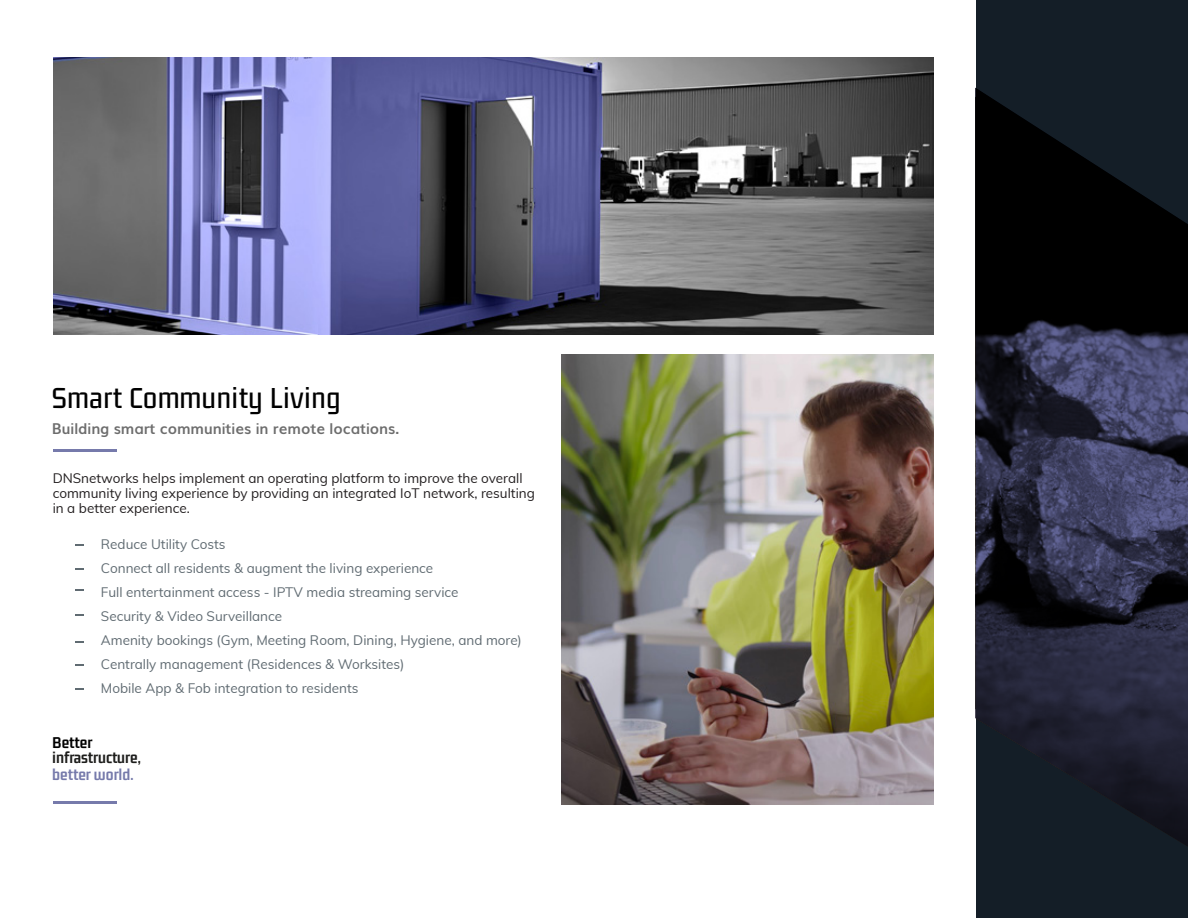
<style>
.page{position:relative;width:1188px;height:918px;background:#fff}
.page>*{position:absolute;margin:0;border:0;box-sizing:border-box;transform-origin:0 0}
.t1{font:500 31.5px "Gemunu Libre";letter-spacing:.02em;color:#000}
.t2{font:700 16.95px "Gemunu Libre";color:#1d1d1b}
.t3{font:700 16.95px "Gemunu Libre";color:#767aab}
.t4{font:700 16.95px "Gemunu Libre";color:#000}
.t5{font:700 15px "Muli";color:#6d6d6d}
.t6{font:13.5px/24px "Muli";color:#606b72}
.t7{font:13.5px/15px "Muli";color:#231f20}
</style>
<div class="page">
<div style="left:939px;top:0;width:249px;height:918px;background:#141e27"></div>
<div style="left:0;top:0;width:975px;height:918px;background:#fff"></div>
<svg style="left:975px;top:97px;width:213px;height:765px"></svg>
<svg style="left:75px;top:568px;width:9px;height:2px"></svg>
<svg style="left:75px;top:589px;width:9px;height:2px"></svg>
<svg style="left:75px;top:614px;width:9px;height:2px"></svg>
<svg style="left:75px;top:641px;width:9px;height:2px"></svg>
<svg style="left:75px;top:664px;width:9px;height:2px"></svg>
<svg style="left:75px;top:688px;width:9px;height:2px"></svg>
<hr style="left:53px;top:449px;width:64px;height:2px;background:#767aab">
<hr style="left:53px;top:802px;width:64px;height:2px;background:#767aab">
<img style="left:562px;top:354px;width:372px;height:450px">
<img style="left:54px;top:57px;width:879px;height:277px">
<h1 class="t1" style="left:52px;top:380px;width:290px">Smart Community Living</h1>
<p class="t5" style="left:52px;top:417px;width:349px">Building smart communities in remote locations.</p>
<p class="t7" style="left:53px;top:470px;width:484px">DNSnetworks helps implement an operating platform to improve the overall community living experience by providing an integrated IoT network, resulting in a better experience.</p>
<p class="t6" style="left:101px;top:532px;width:422px">Reduce Utility Costs<br>Connect all residents &amp; augment the living experience<br>Full entertainment access - IPTV media streaming service<br>Security &amp; Video Surveillance<br>Amenity bookings (Gym, Meeting Room, Dining, Hygiene, and more)<br>Centrally management (Residences &amp; Worksites)<br>Mobile App &amp; Fob integration to residents</p>
<p class="t4" style="left:52px;top:733px;width:42px">Better</p>
<p class="t2" style="left:52px;top:748px;width:90px">infrastructure,</p>
<p class="t3" style="left:52px;top:765px;width:83px">better world.</p>
</div>
